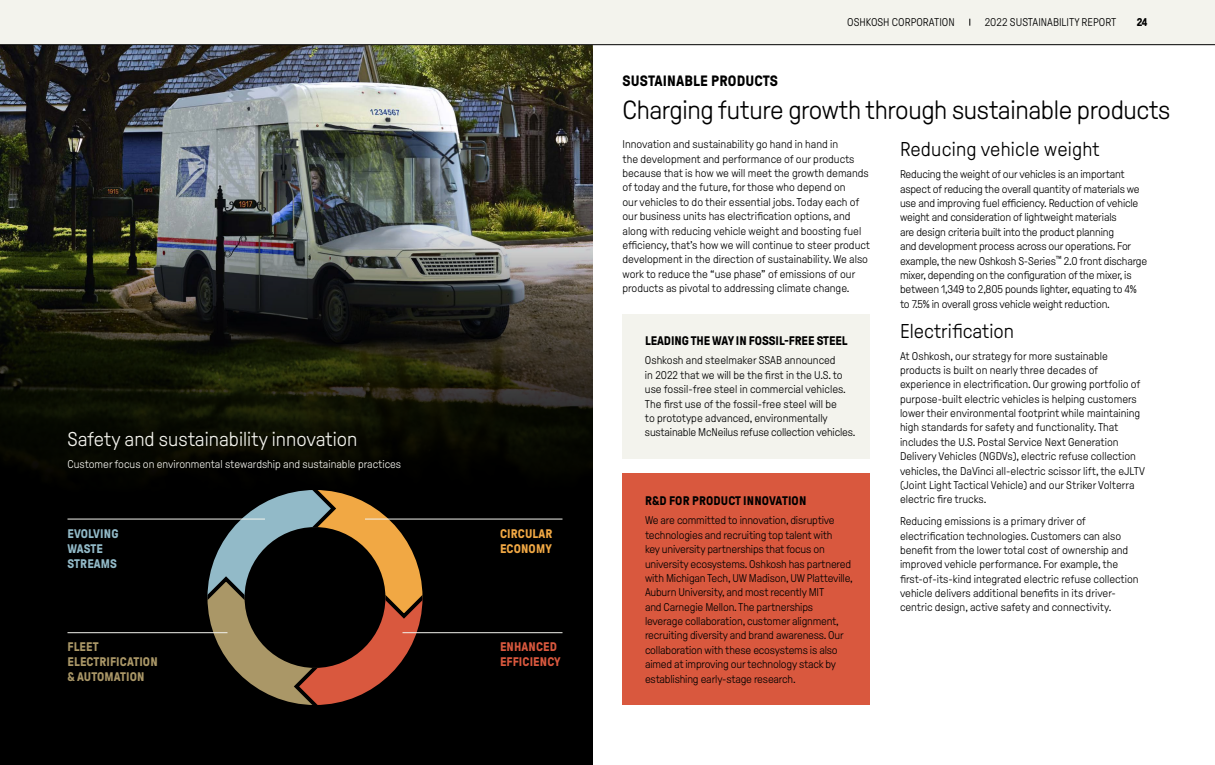
<style>
.page{position:relative;width:1215px;height:765px;background:#fff}
.page>*{position:absolute;margin:0;border:0;box-sizing:border-box;transform-origin:0 0}
.t1{font:300 26.25px "GT Pressura Pro";letter-spacing:-.015em;color:#000}
.t2{font:300 20px "GT Pressura Pro";letter-spacing:.005em;color:#000}
.t3{font:300 20px "GT Pressura Pro";color:#f3f3ed}
.t4{font:700 15px "GT Pressura Pro";letter-spacing:.01em;color:#000}
.t5{font:700 12.5px "GT Pressura Pro";letter-spacing:-.005em;color:#000}
.t6{font:700 12.5px/15px "GT Pressura Pro";letter-spacing:.01em;color:#aa9767}
.t7{font:700 12.5px/15px "GT Pressura Pro";letter-spacing:.01em;color:#92bac8}
.t8{font:700 12.5px/15px "GT Pressura Pro";letter-spacing:.01em;color:#d9583e}
.t9{font:700 12.5px/15px "GT Pressura Pro";letter-spacing:.01em;color:#f1a844}
.t10{font:300 11.25px/14.4px "GT Pressura Pro";letter-spacing:-.01em;color:#000}
.t11{font:300 11.25px "GT Pressura Pro";color:#f3f3ed}
.t12{font:700 11.25px "GT Pressura Pro";color:#000}
</style>
<div class="page">
<img style="left:0;top:45px;width:592px;height:720px">
<div style="left:623px;top:474px;width:247px;height:231px;background:#d9583e"></div>
<div style="left:622px;top:314px;width:248px;height:145px;background:#f3f3ed"></div>
<svg style="left:208px;top:490px;width:215px;height:215px;background:#533f2e"></svg>
<hr style="left:68px;top:632px;width:160px;height:1px;background:#f3f3ed">
<hr style="left:403px;top:632px;width:160px;height:1px;background:#f3f3ed">
<hr style="left:68px;top:519px;width:197px;height:1px;background:#f3f3ed">
<hr style="left:365px;top:519px;width:198px;height:1px;background:#f3f3ed">
<div style="left:0;top:0;width:1215px;height:45px;background:#f3f3ed"></div>
<hr style="left:0;top:44px;width:1215px;height:1px;background:#000">
<h2 class="t3" style="left:68px;top:428px;width:291px">Safety and sustainability innovation</h2>
<p class="t11" style="left:68px;top:458px;width:335px">Customer focus on environmental stewardship and sustainable practices</p>
<p class="t7" style="left:68px;top:526px;width:52px">EVOLVING<br>WASTE<br>STREAMS</p>
<p class="t9" style="left:500px;top:526px;width:54px">CIRCULAR<br>ECONOMY</p>
<p class="t6" style="left:67px;top:639px;width:92px">FLEET<br>ELECTRIFICATION &amp; AUTOMATION</p>
<p class="t8" style="left:500px;top:639px;width:62px">ENHANCED<br>EFFICIENCY</p>
<h3 class="t4" style="left:623px;top:72px;width:157px">SUSTAINABLE PRODUCTS</h3>
<p class="t10" style="left:847px;top:15px;width:109px">OSHKOSH CORPORATION</p>
<p class="t10" style="left:985px;top:15px;width:133px">2022 SUSTAINABILITY REPORT</p>
<p class="t12" style="left:1137px;top:16px;width:12px">24</p>
<h1 class="t1" style="left:622px;top:96px;width:549px">Charging future growth through sustainable products</h1>
<p class="t10" style="left:622px;top:137px;width:249px">Innovation and sustainability go hand in hand in<br>the development and performance of our products because that is how we will meet the growth demands of today and the future, for those who depend on<br>our vehicles to do their essential jobs. Today each of our business units has electrification options, and along with reducing vehicle weight and boosting fuel efficiency, that’s how we will continue to steer product development in the direction of sustainability. We also work to reduce the “use phase” of emissions of our products as pivotal to addressing climate change.</p>
<h2 class="t2" style="left:900px;top:139px;width:201px">Reducing vehicle weight</h2>
<p class="t10" style="left:900px;top:167px;width:249px">Reducing the weight of our vehicles is an important aspect of reducing the overall quantity of materials we use and improving fuel efficiency. Reduction of vehicle weight and consideration of lightweight materials<br>are design criteria built into the product planning<br>and development process across our operations. For example, the new Oshkosh S-Series<sup>™</sup> 2.0 front discharge mixer, depending on the configuration of the mixer, is between 1,349 to 2,805 pounds lighter, equating to 4% to 7.5% in overall gross vehicle weight reduction.</p>
<h2 class="t2" style="left:900px;top:320px;width:115px">Electrification</h2>
<p class="t10" style="left:900px;top:349px;width:247px">At Oshkosh, our strategy for more sustainable products is built on nearly three decades of experience in electrification. Our growing portfolio of purpose-built electric vehicles is helping customers lower their environmental footprint while maintaining high standards for safety and functionality. That includes the U.S. Postal Service Next Generation Delivery Vehicles (NGDVs), electric refuse collection vehicles, the DaVinci all-electric scissor lift, the eJLTV (Joint Light Tactical Vehicle) and our Striker Volterra electric fire trucks.</p>
<p class="t10" style="left:900px;top:514px;width:240px">Reducing emissions is a primary driver of electrification technologies. Customers can also benefit from the lower total cost of ownership and improved vehicle performance. For example, the first-of-its-kind integrated electric refuse collection vehicle delivers additional benefits in its driver&shy;centric design, active safety and connectivity.</p>
<p class="t5" style="left:645px;top:334px;width:204px">LEADING THE WAY IN FOSSIL-FREE STEEL</p>
<p class="t10" style="left:645px;top:353px;width:212px">Oshkosh and steelmaker SSAB announced<br>in 2022 that we will be the first in the U.S. to use fossil-free steel in commercial vehicles.<br>The first use of the fossil-free steel will be<br>to prototype advanced, environmentally sustainable McNeilus refuse collection vehicles.</p>
<p class="t5" style="left:645px;top:494px;width:163px">R&amp;D FOR PRODUCT INNOVATION</p>
<p class="t10" style="left:645px;top:513px;width:209px">We are committed to innovation, disruptive technologies and recruiting top talent with<br>key university partnerships that focus on university ecosystems. Oshkosh has partnered with Michigan Tech, UW Madison, UW Platteville, Auburn University, and most recently MIT<br>and Carnegie Mellon. The partnerships leverage collaboration, customer alignment, recruiting diversity and brand awareness. Our collaboration with these ecosystems is also aimed at improving our technology stack by establishing early-stage research.</p>
</div>
